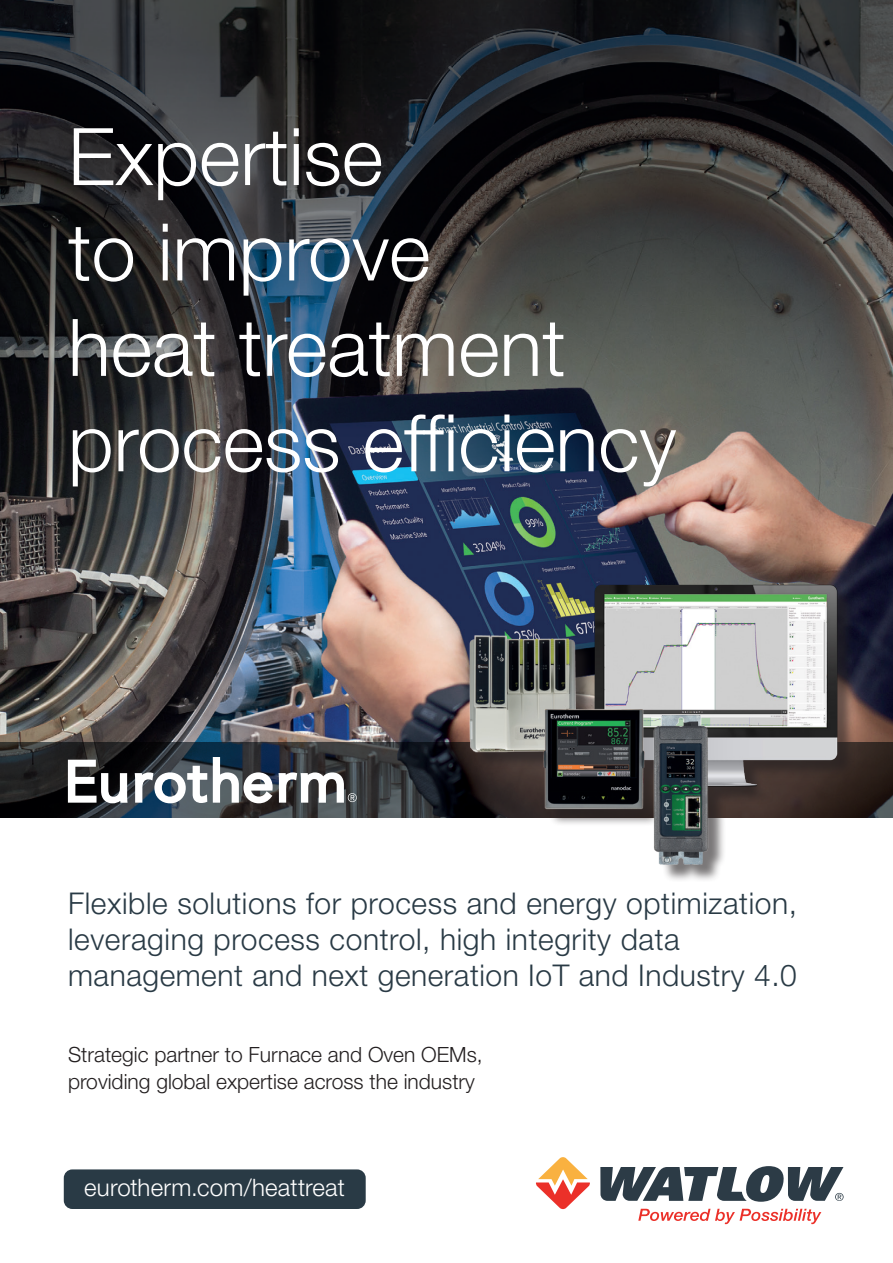
<style>
.page{position:relative;width:893px;height:1263px;background:#fff}
.page>*{position:absolute;margin:0;border:0;box-sizing:border-box;transform-origin:0 0}
.t1{font:300 79.5px/95.4px "Helvetica Neue LT Std";color:#fff}
.Cover_Headline{font:300 30px/36px "Helvetica Neue LT Std";letter-spacing:.02em;color:#293a45}
.Cover_Capsule_White{font:300 24px "Helvetica Neue LT Std";letter-spacing:.01em;color:#fff}
.Intro_14_18{font:300 21px/27px "Helvetica Neue LT Std";color:#231f20}
</style>
<div class="page">
<img style="left:0;top:0;width:893px;height:742px">
<svg style="left:0;top:742px;width:893px;height:76px"></svg>
<div style="left:64px;top:1169px;width:302px;height:40px;background:#293a45;border-radius:9px"></div>
<svg style="left:600px;top:1166px;width:244px;height:36px"></svg>
<svg style="left:536px;top:1157px;width:54px;height:52px"></svg>
<svg style="left:638px;top:1209px;width:183px;height:15px"></svg>
<div style="left:472px;top:587px;width:384px;height:295px;background:#231f20;opacity:.6"></div>
<img style="left:584px;top:580px;width:258px;height:209px">
<img style="left:464px;top:627px;width:111px;height:128px">
<img style="left:542px;top:706px;width:105px;height:105px">
<img style="left:647px;top:711px;width:69px;height:156px">
<svg style="left:68px;top:760px;width:60px;height:43px"></svg>
<svg style="left:135px;top:766px;width:72px;height:37px"></svg>
<svg style="left:213px;top:757px;width:60px;height:46px"></svg>
<svg style="left:279px;top:772px;width:78px;height:31px"></svg>
<p class="t1" style="left:68px;top:107px;width:317px">Expertise</p>
<p class="t1" style="left:68px;top:203px;width:364px">to improve</p>
<p class="t1" style="left:68px;top:298px;width:610px">heat treatment process efficiency</p>
<p class="Cover_Headline" style="left:68px;top:885px;width:731px">Flexible solutions for process and energy optimization, leveraging process control, high integrity data management and next generation IoT and Industry 4.0</p>
<p class="Intro_14_18" style="left:68px;top:1040px;width:416px">Strategic partner to Furnace and Oven OEMs, providing global expertise across the industry</p>
<p class="Cover_Capsule_White" style="left:84px;top:1172px;width:262px">eurotherm.com/heattreat</p>
</div>
